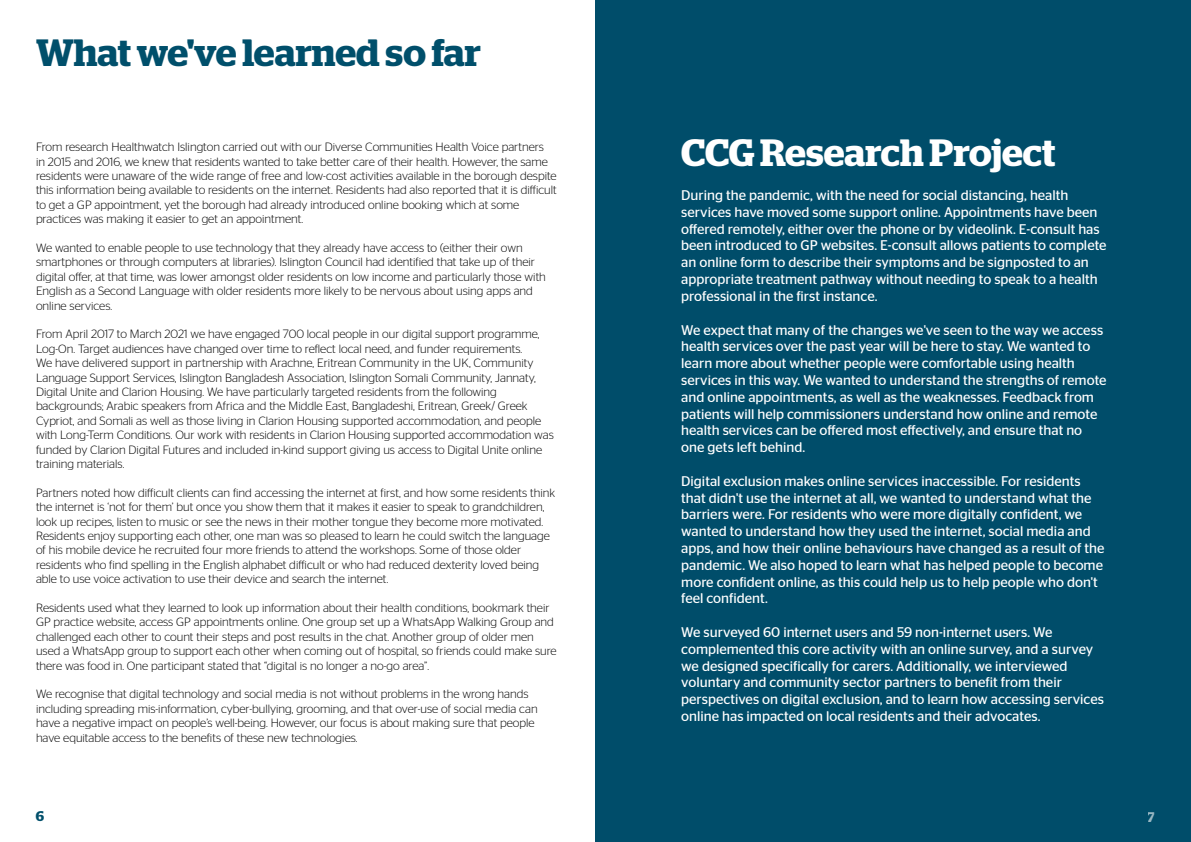
<style>
.page{position:relative;width:1191px;height:842px;background:#fff}
.page>*{position:absolute;margin:0;border:0;box-sizing:border-box;transform-origin:0 0}
.t1{font:600 38px "Stag";color:#004f6b}
.t2{font:600 38px "Stag";color:#fff}
.t3{font:14px/16.8px "Stag Sans";color:#fff}
.t4{font:600 14px "Stag";color:#004f6b}
.t5{font:600 14px "Stag";color:#fff}
.t6{font:300 12px/14.4px "Stag Sans";color:#000}
</style>
<div class="page">
<div style="left:595px;top:0;width:596px;height:842px;background:#004d6a"></div>
<h1 class="t1" style="left:36px;top:31px;width:446px">What we've learned so far</h1>
<p class="t6" style="left:36px;top:140px;width:522px">From research Healthwatch Islington carried out with our Diverse Communities Health Voice partners<br>in 2015 and 2016, we knew that residents wanted to take better care of their health. However, the same residents were unaware of the wide range of free and low-cost activities available in the borough despite this information being available to residents on the internet. Residents had also reported that it is difficult to get a GP appointment, yet the borough had already introduced online booking which at some practices was making it easier to get an appointment.</p>
<p class="t6" style="left:36px;top:240px;width:511px">We wanted to enable people to use technology that they already have access to (either their own smartphones or through computers at libraries). Islington Council had identified that take up of their digital offer, at that time, was lower amongst older residents on low income and particularly those with English as a Second Language with older residents more likely to be nervous about using apps and online services.</p>
<p class="t6" style="left:36px;top:327px;width:519px">From April 2017 to March 2021 we have engaged 700 local people in our digital support programme, Log-On. Target audiences have changed over time to reflect local need, and funder requirements.<br>We have delivered support in partnership with Arachne, Eritrean Community in the UK, Community Language Support Services, Islington Bangladesh Association, Islington Somali Community, Jannaty, Digital Unite and Clarion Housing. We have particularly targeted residents from the following backgrounds; Arabic speakers from Africa and the Middle East, Bangladeshi, Eritrean, Greek/ Greek Cypriot, and Somali as well as those living in Clarion Housing supported accommodation, and people with Long-Term Conditions. Our work with residents in Clarion Housing supported accommodation was funded by Clarion Digital Futures and included in-kind support giving us access to Digital Unite online training materials.</p>
<p class="t6" style="left:36px;top:485px;width:520px">Partners noted how difficult clients can find accessing the internet at first, and how some residents think the internet is ‘not for them’ but once you show them that it makes it easier to speak to grandchildren, look up recipes, listen to music or see the news in their mother tongue they become more motivated.<br>Residents enjoy supporting each other, one man was so pleased to learn he could switch the language of his mobile device he recruited four more friends to attend the workshops. Some of those older residents who find spelling in the English alphabet difficult or who had reduced dexterity loved being able to use voice activation to use their device and search the internet.</p>
<p class="t6" style="left:36px;top:600px;width:522px">Residents used what they learned to look up information about their health conditions, bookmark their GP practice website, access GP appointments online. One group set up a WhatsApp Walking Group and challenged each other to count their steps and post results in the chat. Another group of older men used a WhatsApp group to support each other when coming out of hospital, so friends could make sure there was food in. One participant stated that “digital is no longer a no-go area”.</p>
<p class="t6" style="left:36px;top:687px;width:503px">We recognise that digital technology and social media is not without problems in the wrong hands including spreading mis-information, cyber-bullying, grooming, and that over-use of social media can have a negative impact on people’s well-being. However, our focus is about making sure that people have equitable access to the benefits of these new technologies.</p>
<p class="t4" style="left:36px;top:807px;width:10px">6</p>
<h1 class="t2" style="left:681px;top:131px;width:376px">CCG Research Project</h1>
<p class="t3" style="left:681px;top:187px;width:427px">During the pandemic, with the need for social distancing, health services have moved some support online. Appointments have been offered remotely, either over the phone or by videolink. E-consult has been introduced to GP websites. E-consult allows patients to complete an online form to describe their symptoms and be signposted to an appropriate treatment pathway without needing to speak to a health professional in the first instance.</p>
<p class="t3" style="left:681px;top:321px;width:427px">We expect that many of the changes we've seen to the way we access health services over the past year will be here to stay. We wanted to learn more about whether people were comfortable using health services in this way. We wanted to understand the strengths of remote and online appointments, as well as the weaknesses. Feedback from patients will help commissioners understand how online and remote health services can be offered most effectively, and ensure that no one gets left behind.</p>
<p class="t3" style="left:681px;top:472px;width:425px">Digital exclusion makes online services inaccessible. For residents that didn't use the internet at all, we wanted to understand what the barriers were. For residents who were more digitally confident, we wanted to understand how they used the internet, social media and apps, and how their online behaviours have changed as a result of the pandemic. We also hoped to learn what has helped people to become more confident online, as this could help us to help people who don't feel confident.</p>
<p class="t3" style="left:681px;top:623px;width:424px">We surveyed 60 internet users and 59 non-internet users. We complemented this core activity with an online survey, and a survey we designed specifically for carers. Additionally, we interviewed voluntary and community sector partners to benefit from their perspectives on digital exclusion, and to learn how accessing services online has impacted on local residents and their advocates.</p>
<p class="t5" style="left:1148px;top:809px;width:9px">7</p>
</div>
